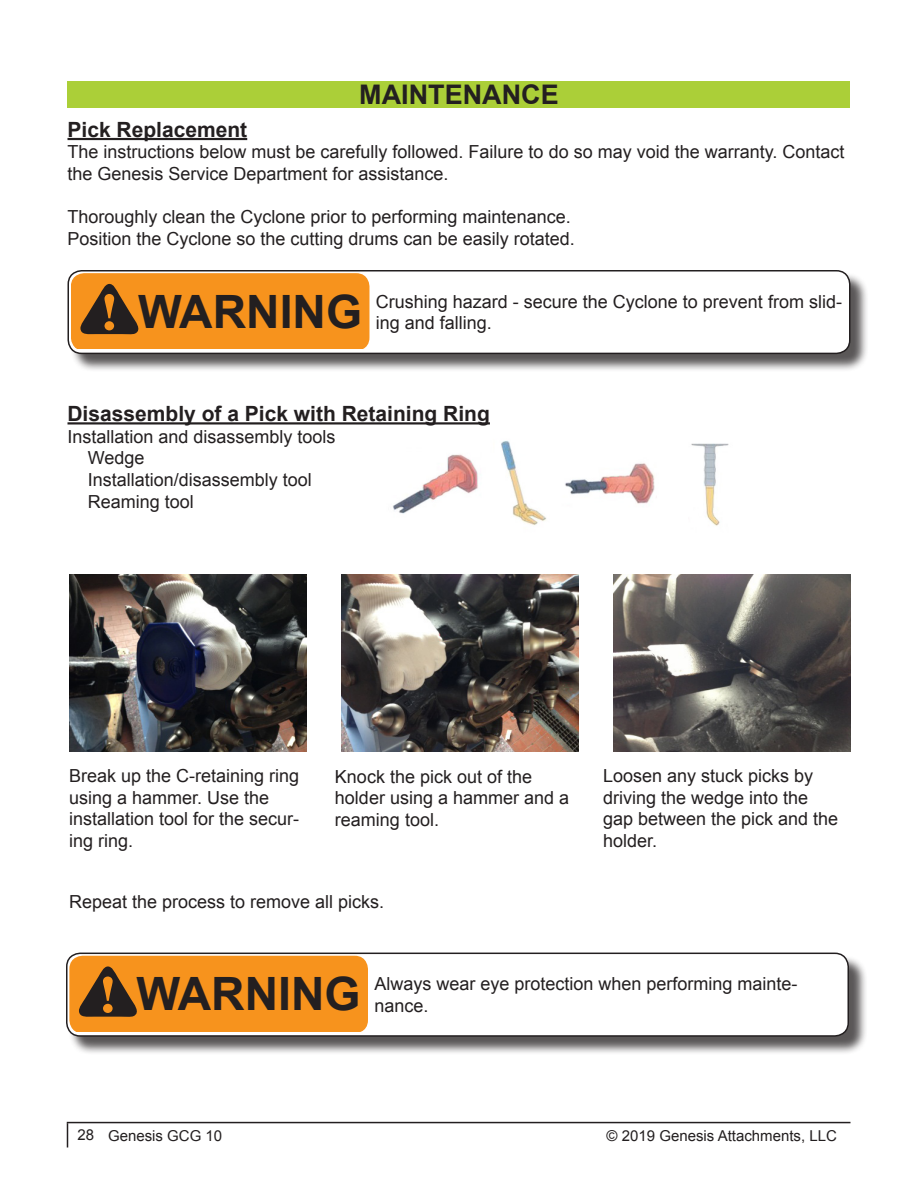
<style>
.page{position:relative;width:918px;height:1188px;background:#fff}
.page>*{position:absolute;margin:0;border:0;box-sizing:border-box;transform-origin:0 0}
.t1{font:700 46.05px "Arial";color:#231f20}
.Dupe_Section_Heading{font:700 27px "Arial";color:#231f20}
.Paragraph_Headings{font:700 21px "Arial";color:#231f20}
.General_Paragraph_St{font:18px/21.6px "Arial";color:#231f20}
.t2{font:15px "Arial";color:#231f20}
.s1{font-family:"Georgia";font-size:50.55px;color:#f7931d}
</style>
<div class="page">
<svg style="left:67px;top:1123px;width:1px;height:25px"></svg>
<hr style="left:67px;top:1122px;width:783px;height:1px;background:#231f20">
<hr style="left:68px;top:138px;width:179px;height:2px;background:#231f20">
<hr style="left:68px;top:422px;width:422px;height:3px;background:#231f20">
<div style="left:68px;top:81px;width:782px;height:27px;background:#abcf38"></div>
<div style="left:70px;top:272px;width:799px;height:101px;background:#231f20;opacity:.75"></div>
<div style="left:68px;top:271px;width:782px;height:82px;background:#fff;border-radius:14px"></div>
<div style="left:68px;top:270px;width:782px;height:84px;border:2px solid #231f20;border-radius:14px"></div>
<svg style="left:71px;top:273px;width:298px;height:76px;background:#e68a1e"></svg>
<div style="left:68px;top:955px;width:799px;height:100px;background:#231f20;opacity:.75"></div>
<div style="left:67px;top:953px;width:781px;height:83px;background:#fff;border-radius:14px"></div>
<div style="left:66px;top:953px;width:783px;height:84px;border:2px solid #231f20;border-radius:14px"></div>
<svg style="left:69px;top:956px;width:299px;height:76px;background:#e68a1e"></svg>
<img style="left:393px;top:441px;width:336px;height:85px">
<img style="left:69px;top:574px;width:238px;height:178px">
<img style="left:341px;top:574px;width:238px;height:178px">
<img style="left:613px;top:574px;width:238px;height:178px">
<p class="Dupe_Section_Heading" style="left:359px;top:77px;width:201px">MAINTENANCE</p>
<p class="Paragraph_Headings" style="left:68px;top:115px;width:181px">Pick Replacement</p>
<p class="General_Paragraph_St" style="left:68px;top:141px;width:779px">The instructions below must be carefully followed. Failure to do so may void the warranty. Contact the Genesis Service Department for assistance.</p>
<p class="General_Paragraph_St" style="left:68px;top:206px;width:505px">Thoroughly clean the Cyclone prior to performing maintenance.</p>
<p class="General_Paragraph_St" style="left:68px;top:228px;width:509px">Position the Cyclone so the cutting drums can be easily rotated.</p>
<p class="t1" style="left:100px;top:281px;width:264px"><span class="s1">!</span> WARNING</p>
<p class="General_Paragraph_St" style="left:376px;top:291px;width:468px">Crushing hazard - secure the Cyclone to prevent from slid&shy;ing and falling.</p>
<p class="Paragraph_Headings" style="left:68px;top:400px;width:424px">Disassembly of a Pick with Retaining Ring</p>
<p class="General_Paragraph_St" style="left:68px;top:426px;width:270px">Installation and disassembly tools</p>
<p class="General_Paragraph_St" style="left:88px;top:447px;width:58px">Wedge</p>
<p class="General_Paragraph_St" style="left:88px;top:469px;width:226px">Installation/disassembly tool</p>
<p class="General_Paragraph_St" style="left:88px;top:491px;width:108px">Reaming tool</p>
<p class="General_Paragraph_St" style="left:69px;top:765px;width:232px">Break up the C-retaining ring using a hammer. Use the installation tool for the secur&shy;ing ring.</p>
<p class="General_Paragraph_St" style="left:335px;top:766px;width:236px">Knock the pick out of the holder using a hammer and a reaming tool.</p>
<p class="General_Paragraph_St" style="left:603px;top:765px;width:237px">Loosen any stuck picks by driving the wedge into the gap between the pick and the holder.</p>
<p class="General_Paragraph_St" style="left:69px;top:891px;width:317px">Repeat the process to remove all picks.</p>
<p class="t1" style="left:98px;top:964px;width:264px"><span class="s1">!</span> WARNING</p>
<p class="General_Paragraph_St" style="left:374px;top:973px;width:425px">Always wear eye protection when performing mainte&shy;nance.</p>
<p class="t2" style="left:77px;top:1126px;width:146px">28 Genesis GCG 10</p>
<p class="t2" style="left:607px;top:1126px;width:232px">© 2019 Genesis Attachments, LLC</p>
</div>
